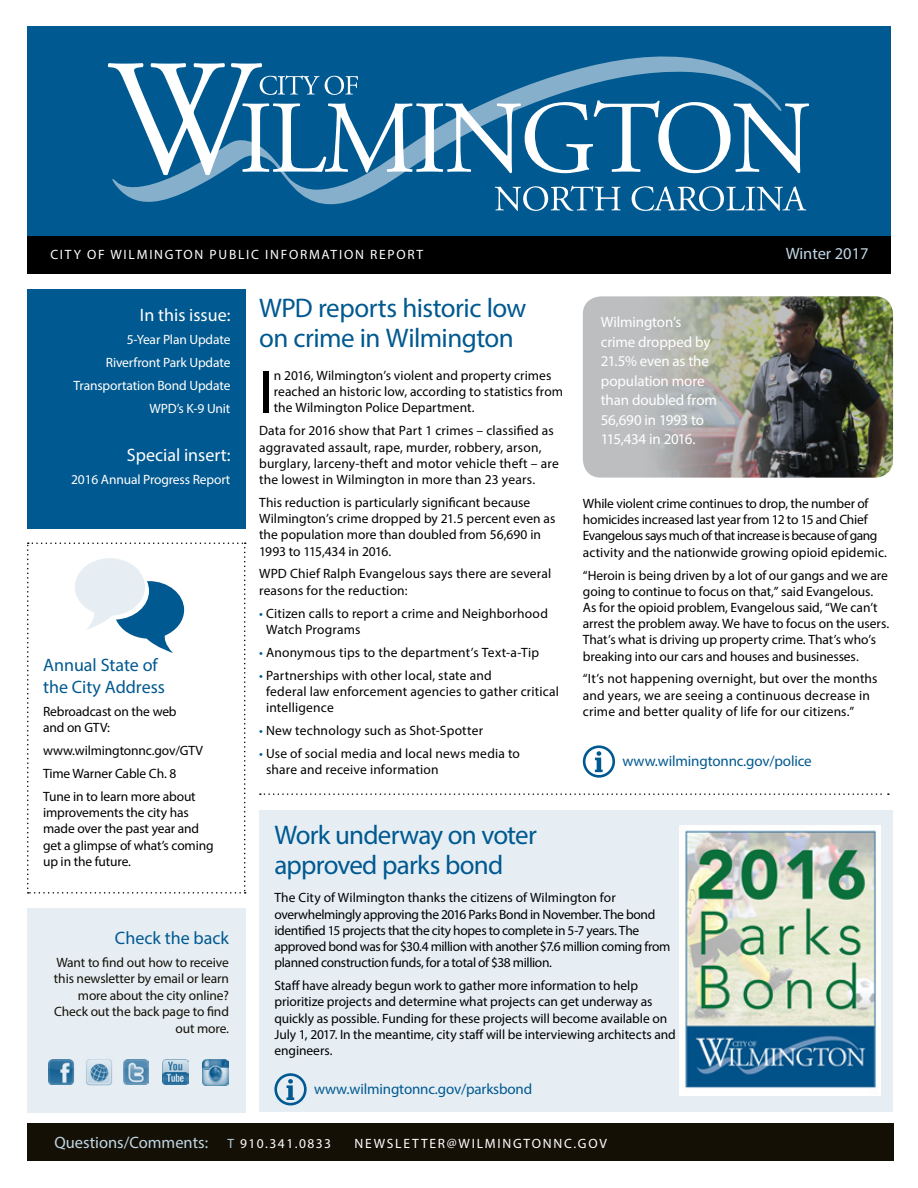
<style>
.page{position:relative;width:918px;height:1188px;background:#fff}
.page>*{position:absolute;margin:0;border:0;box-sizing:border-box;transform-origin:0 0}
.t1{font:61.5px "Myriad Pro";color:#000}
.t2{font:27px/30px "Myriad Pro";letter-spacing:-.025em;color:#005990}
.t3{font:18px/21.6px "Myriad Pro";color:#005990}
.t4{font:18px "Myriad Pro";color:#fff}
.t5{font:16.5px "Myriad Pro";color:#bfd5e3}
.t6{font:15px/19.5px "Myriad Pro";letter-spacing:-.01em;color:#fff}
.t7{font:15px "Myriad Pro";letter-spacing:-.01em;color:#005990}
.t8{font:13.5px/16.2px "Myriad Pro";color:#000}
.t9{font:13.5px/16.2px "Myriad Pro";letter-spacing:-.025em;color:#000}
.t10{font:13.5px/16.5px "Myriad Pro";letter-spacing:-.01em;color:#141006;text-align:right}
.t11{font:13.5px/23px "Myriad Pro";letter-spacing:-.01em;color:#fff;text-align:right}
.t12{font:13.5px "Myriad Pro";letter-spacing:.13em;color:#fff}
.s1{color:#005990}
.s2{font-size:13.5px;color:#b3cdde}
.s3{font-size:13.5px;color:#fff}
</style>
<div class="page">
<div style="left:583px;top:296px;width:310px;height:182px;background:#bcbec0;border-radius:18px"></div>
<img style="left:622px;top:296px;width:271px;height:182px">
<div style="left:259px;top:810px;width:634px;height:302px;background:#e6eef4"></div>
<div style="left:27px;top:908px;width:218px;height:204px;background:#e6eef4"></div>
<div style="left:27px;top:289px;width:218px;height:239px;background:#005990"></div>
<div style="left:27px;top:26px;width:864px;height:247px;background:#005990"></div>
<svg style="left:112px;top:56px;width:602px;height:149px"></svg>
<svg style="left:108px;top:63px;width:701px;height:112px"></svg>
<svg style="left:495px;top:186px;width:126px;height:25px"></svg>
<svg style="left:632px;top:186px;width:174px;height:25px"></svg>
<div style="left:27px;top:236px;width:864px;height:37px;background:#000"></div>
<div style="left:27px;top:1124px;width:866px;height:37px;background:#141006"></div>
<svg style="left:27px;top:543px;width:219px;height:351px"></svg>
<svg style="left:260px;top:793px;width:629px;height:2px"></svg>
<img style="left:86px;top:1059px;width:27px;height:27px">
<img style="left:123px;top:1059px;width:26px;height:26px">
<img style="left:49px;top:1060px;width:25px;height:24px">
<img style="left:163px;top:1059px;width:25px;height:26px">
<img style="left:202px;top:1059px;width:26px;height:26px">
<svg style="left:583px;top:745px;width:32px;height:33px"></svg>
<svg style="left:274px;top:1073px;width:33px;height:32px"></svg>
<img style="left:679px;top:826px;width:202px;height:269px">
<p class="t12" style="left:50px;top:246px;width:374px">CITY OF WILMINGTON PUBLIC INFORMATION REPORT</p>
<p class="t5" style="left:786px;top:244px;width:85px">Winter 2017</p>
<h3 class="t4" style="left:140px;top:304px;width:92px">In this issue:</h3>
<p class="t11" style="left:74px;top:328px;width:158px">5-Year Plan Update<br>Riverfront Park Update<br>Transportation Bond Update<br>WPD’s K-9 Unit</p>
<h3 class="t4" style="left:127px;top:444px;width:105px">Special insert:</h3>
<p class="t11" style="left:71px;top:468px;width:161px">2016 Annual Progress Report</p>
<h3 class="t3" style="left:43px;top:654px;width:123px">Annual State of the City Address</h3>
<p class="t8" style="left:43px;top:703px;width:135px">Rebroadcast on the web and on GTV:</p>
<p class="t8" style="left:43px;top:739px;width:162px;line-height:23px">www.wilmingtonnc.gov/GTV<br>Time Warner Cable Ch. 8<br>Tune in to learn more about</p>
<p class="t8" style="left:43px;top:804px;width:172px">improvements the city has made over the past year and get a glimpse of what’s coming up in the future.</p>
<h3 class="t3" style="left:115px;top:926px;width:115px">Check the back</h3>
<p class="t10" style="left:54px;top:954px;width:176px">Want to find out how to receive this newsletter by email or learn more about the city online?<br>Check out the back page to find out more.</p>
<h2 class="t2" style="left:259px;top:292px;width:269px">WPD reports historic low on crime in Wilmington</h2>
<h1 class="t1" style="left:259px;top:354px;width:16px">I</h1>
<p class="t8" style="left:274px;top:367px;width:291px">n 2016, Wilmington’s violent and property crimes reached an historic low, according to statistics from the Wilmington Police Department.</p>
<p class="t8" style="left:259px;top:423px;width:301px">Data for 2016 show that Part 1 crimes – classified as aggravated assault, rape, murder, robbery, arson, burglary, larceny-theft and motor vehicle theft – are the lowest in Wilmington in more than 23 years.</p>
<p class="t8" style="left:259px;top:494px;width:298px">This reduction is particularly significant because Wilmington’s crime dropped by 21.5 percent even as the population more than doubled from 56,690 in 1993 to 115,434 in 2016.</p>
<p class="t8" style="left:259px;top:566px;width:294px">WPD Chief Ralph Evangelous says there are several reasons for the reduction:</p>
<p class="t8" style="left:266px;top:605px;width:283px;text-indent:-7px"><span class="s1">•</span> Citizen calls to report a crime and Neighborhood<br>Watch Programs</p>
<p class="t8" style="left:259px;top:644px;width:282px"><span class="s1">•</span> Anonymous tips to the department’s Text-a-Tip</p>
<p class="t8" style="left:266px;top:667px;width:295px;text-indent:-7px"><span class="s1">•</span> Partnerships with other local, state and<br>federal law enforcement agencies to gather critical intelligence</p>
<p class="t8" style="left:259px;top:722px;width:226px"><span class="s1">•</span> New technology such as Shot-Spotter</p>
<p class="t8" style="left:266px;top:745px;width:255px;text-indent:-7px"><span class="s1">•</span> Use of social media and local news media to share and receive information</p>
<p class="t6" style="left:601px;top:312px;width:118px">Wilmington’s crime dropped by<br>21.5% even as the population more than doubled from<br>56,690 in 1993 to<br>115,434 in 2016.</p>
<p class="t8" style="left:583px;top:495px;width:306px">While violent crime continues to drop, the number of homicides increased last year from 12 to 15 and Chief Evangelous says much of that increase is because of gang activity and the nationwide growing opioid epidemic.</p>
<p class="t8" style="left:583px;top:567px;width:308px">“Heroin is being driven by a lot of our gangs and we are going to continue to focus on that,” said Evangelous.<br>As for the opioid problem, Evangelous said, “We can’t arrest the problem away. We have to focus on the users.<br>That’s what is driving up property crime. That’s who’s breaking into our cars and houses and businesses.</p>
<p class="t8" style="left:583px;top:671px;width:296px">“It’s not happening overnight, but over the months and years, we are seeing a continuous decrease in crime and better quality of life for our citizens.”</p>
<p class="t7" style="left:623px;top:752px;width:191px">www.wilmingtonnc.gov/police</p>
<h2 class="t2" style="left:274px;top:819px;width:264px">Work underway on voter approved parks bond</h2>
<p class="t9" style="left:274px;top:890px;width:398px">The City of Wilmington thanks the citizens of Wilmington for overwhelmingly approving the 2016 Parks Bond in November. The bond identified 15 projects that the city hopes to complete in 5-7 years. The approved bond was for $30.4 million with another $7.6 million coming from planned construction funds, for a total of $38 million.</p>
<p class="t8" style="left:274px;top:977px;width:403px">Staff have already begun work to gather more information to help prioritize projects and determine what projects can get underway as quickly as possible. Funding for these projects will become available on July 1, 2017. In the meantime, city staff will be interviewing architects and engineers.</p>
<p class="t7" style="left:314px;top:1080px;width:220px">www.wilmingtonnc.gov/parksbond</p>
<p class="t5" style="left:54px;top:1132px;width:278px">Questions/Comments: <span class="s2">T</span> <span class="s3">910.341.0833</span></p>
<p class="t12" style="left:355px;top:1135px;width:254px">NEWSLETTER@WILMINGTONNC.GOV</p>
</div>
